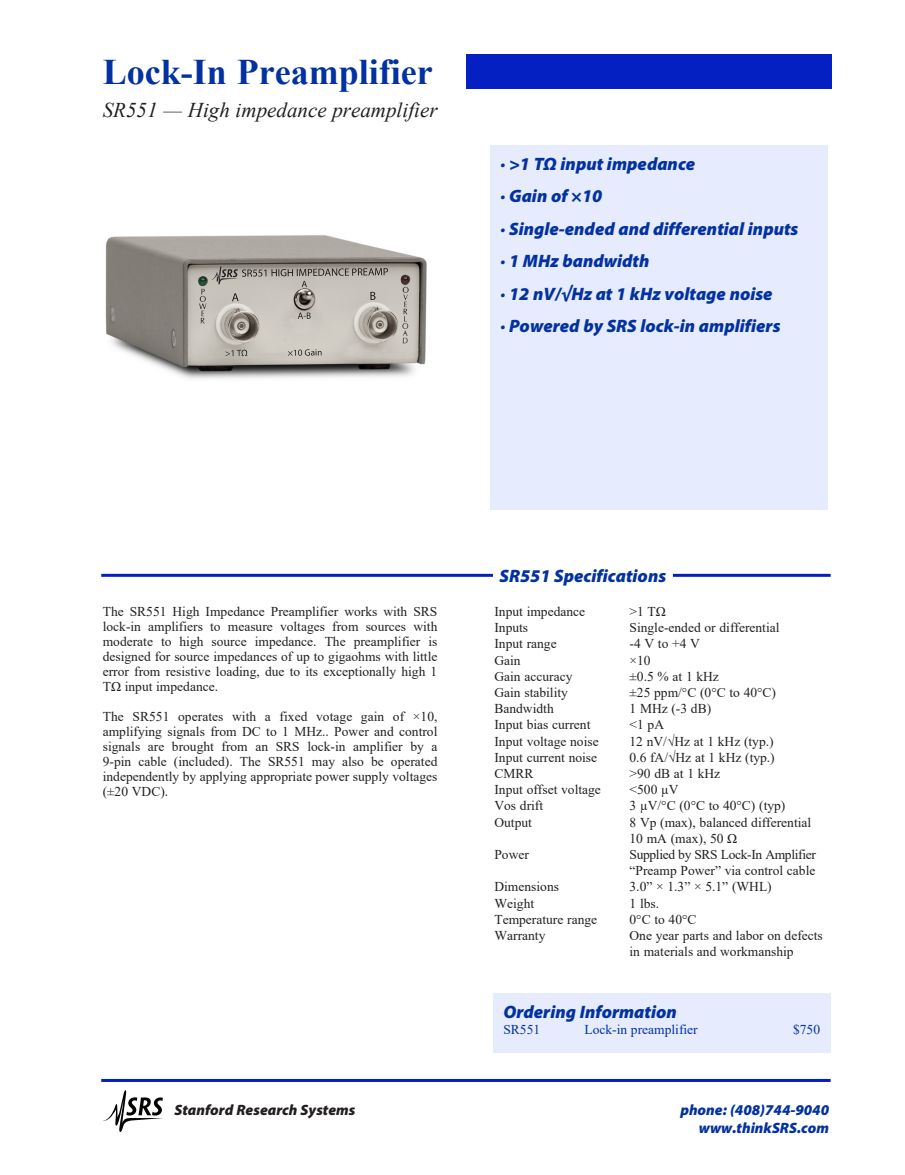
<style>
.page{position:relative;width:905px;height:1175px;background:#fff}
.page>*{position:absolute;margin:0;border:0;box-sizing:border-box;transform-origin:0 0}
.t1{font:700 36px "Times New Roman";color:#0332a0}
.t2{font:italic 21px "Times New Roman";color:#231f20}
.t3{font:italic 900 18px "Myriad Pro";color:#0332a0}
.t4{font:italic 900 15px/18px "Myriad Pro";color:#0332a0;text-align:right}
.t5{font:italic 900 15px "Myriad Pro";color:#231f20}
.t6{font:13.5px/15px "Times New Roman";color:#231f20;text-align:justify}
.t7{font:13.5px/16.2px "Times New Roman";letter-spacing:-.025em;color:#231f20}
.t8{font:13.5px "Times New Roman";color:#0332a0}
</style>
<div class="page">
<svg style="left:101px;top:1078px;width:729px;height:4px"></svg>
<svg style="left:103px;top:1090px;width:60px;height:41px"></svg>
<div style="left:490px;top:146px;width:337px;height:364px;background:#e6ecfd"></div>
<hr style="left:101px;top:574px;width:392px;height:3px;background:#031fc2">
<hr style="left:673px;top:574px;width:157px;height:3px;background:#031fc2">
<div style="left:493px;top:993px;width:337px;height:60px;background:#e6ecfd"></div>
<div style="left:466px;top:54px;width:365px;height:35px;background:#041fc2"></div>
<img style="left:105px;top:235px;width:322px;height:144px">
<p class="t1" style="left:103px;top:46px;width:331px">Lock-In Preamplifier</p>
<p class="t2" style="left:103px;top:95px;width:336px">SR551 — High impedance preamplifier</p>
<p class="t3" style="left:500px;top:154px;width:196px">· &gt;1 TΩ input impedance</p>
<p class="t3" style="left:500px;top:186px;width:103px">· Gain of ×10</p>
<p class="t3" style="left:500px;top:218px;width:299px">· Single-ended and differential inputs</p>
<p class="t3" style="left:500px;top:251px;width:150px">· 1 MHz bandwidth</p>
<p class="t3" style="left:500px;top:283px;width:274px">· 12 nV/√Hz at 1 kHz voltage noise</p>
<p class="t3" style="left:500px;top:316px;width:281px">· Powered by SRS lock-in amplifiers</p>
<p class="t6" style="left:103px;top:603px;width:336px">The SR551 High Impedance Preamplifier works with SRS lock-in amplifiers to measure voltages from sources with moderate to high source impedance. The preamplifier is designed for source impedances of up to gigaohms with little error from resistive loading, due to its exceptionally high 1<br>TΩ input impedance.</p>
<p class="t6" style="left:103px;top:708px;width:336px">The SR551 operates with a fixed votage gain of ×10, amplifying signals from DC to 1 MHz.. Power and control signals are brought from an SRS lock-in amplifier by a 9-pin cable (included). The SR551 may also be operated independently by applying appropriate power supply voltages (±20 VDC).</p>
<p class="t5" style="left:174px;top:1101px;width:182px">Stanford Research Systems</p>
<p class="t3" style="left:499px;top:566px;width:168px">SR551 Specifications</p>
<p class="t6" style="left:494px;top:603px;width:92px">Input impedance</p>
<p class="t6" style="left:629px;top:603px;width:38px">&gt;1 TΩ</p>
<p class="t6" style="left:494px;top:619px;width:35px">Inputs</p>
<p class="t6" style="left:629px;top:619px;width:151px">Single-ended or differential</p>
<p class="t6" style="left:494px;top:636px;width:64px">Input range</p>
<p class="t6" style="left:629px;top:636px;width:72px">-4 V to +4 V</p>
<p class="t6" style="left:494px;top:652px;width:28px">Gain</p>
<p class="t6" style="left:629px;top:652px;width:23px">×10</p>
<p class="t6" style="left:494px;top:668px;width:79px">Gain accuracy</p>
<p class="t6" style="left:629px;top:668px;width:91px">±0.5 % at 1 kHz</p>
<p class="t6" style="left:494px;top:684px;width:75px">Gain stability</p>
<p class="t6" style="left:629px;top:684px;width:148px">±25 ppm/°C (0°C to 40°C)</p>
<p class="t6" style="left:494px;top:700px;width:61px">Bandwidth</p>
<p class="t6" style="left:629px;top:700px;width:83px">1 MHz (-3 dB)</p>
<p class="t6" style="left:494px;top:717px;width:97px">Input bias current</p>
<p class="t6" style="left:629px;top:717px;width:36px">&lt;1 pA</p>
<p class="t6" style="left:494px;top:733px;width:106px">Input voltage noise</p>
<p class="t6" style="left:629px;top:733px;width:146px">12 nV/√Hz at 1 kHz (typ.)</p>
<p class="t6" style="left:494px;top:749px;width:104px">Input current noise</p>
<p class="t6" style="left:629px;top:749px;width:147px">0.6 fA/√Hz at 1 kHz (typ.)</p>
<p class="t6" style="left:494px;top:765px;width:41px">CMRR</p>
<p class="t6" style="left:629px;top:765px;width:92px">&gt;90 dB at 1 kHz</p>
<p class="t6" style="left:494px;top:781px;width:108px">Input offset voltage</p>
<p class="t6" style="left:629px;top:781px;width:51px">&lt;500 µV</p>
<p class="t6" style="left:494px;top:798px;width:50px">Vos drift</p>
<p class="t6" style="left:629px;top:798px;width:157px">3 µV/°C (0°C to 40°C) (typ)</p>
<p class="t6" style="left:494px;top:814px;width:39px">Output</p>
<p class="t6" style="left:629px;top:814px;width:183px">8 Vp (max), balanced differential</p>
<p class="t6" style="left:629px;top:830px;width:109px">10 mA (max), 50 Ω</p>
<p class="t6" style="left:494px;top:846px;width:36px">Power</p>
<p class="t7" style="left:629px;top:846px;width:188px">Supplied by SRS Lock-In Amplifier “Preamp Power” via control cable</p>
<p class="t6" style="left:494px;top:879px;width:66px">Dimensions</p>
<p class="t6" style="left:629px;top:879px;width:144px">3.0” × 1.3” × 5.1” (WHL)</p>
<p class="t6" style="left:494px;top:895px;width:41px">Weight</p>
<p class="t6" style="left:629px;top:895px;width:31px">1 lbs.</p>
<p class="t6" style="left:494px;top:911px;width:104px">Temperature range</p>
<p class="t6" style="left:629px;top:911px;width:68px">0°C to 40°C</p>
<p class="t6" style="left:494px;top:927px;width:52px">Warranty</p>
<p class="t6" style="left:629px;top:927px;width:195px">One year parts and labor on defects</p>
<p class="t6" style="left:629px;top:943px;width:166px">in materials and workmanship</p>
<p class="t3" style="left:503px;top:1001px;width:175px">Ordering Information</p>
<p class="t8" style="left:503px;top:1019px;width:38px">SR551</p>
<p class="t8" style="left:584px;top:1019px;width:115px">Lock-in preamplifier</p>
<p class="t8" style="left:793px;top:1019px;width:28px">$750</p>
<p class="t4" style="left:680px;top:1101px;width:150px">phone: (408)744-9040 www.thinkSRS.com</p>
</div>
